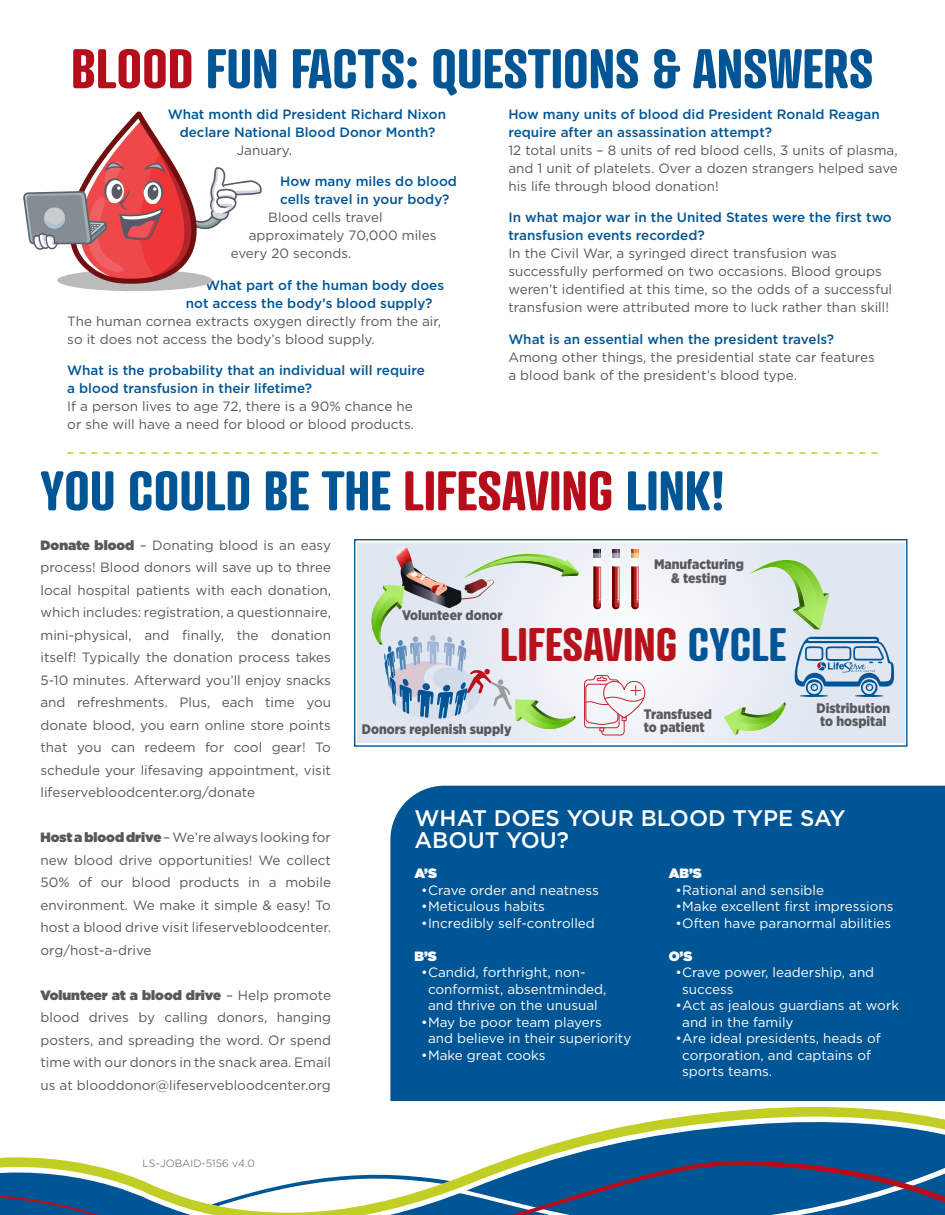
<style>
.page{position:relative;width:945px;height:1215px;background:#fff}
.page>*{position:absolute;margin:0;border:0;box-sizing:border-box;transform-origin:0 0}
.t1{font:700 54px "Atrament";color:#005595}
.t2{font:700 45.6px "Atrament";color:#b5121b}
.t3{font:500 22.5px/22.5px "Gotham";color:#fff}
.t4{font:900 13.8px/13.8px "Gotham Narrow";color:#58595b;text-align:center}
.t5{font:13.5px/22.5px "Gotham";color:#57585a}
.t6{font:500 13.5px/18px "Gotham";color:#005595}
.t7{font:13.5px/16.5px "Gotham";color:#fff}
.t8{font:900 13.5px "Gotham";color:#fff}
.t9{font:300 10.5px "Gotham";color:#57585a}
.s1{color:#b50e1a}
.s2{color:#005595}
.s3{font-weight:900}
.s4{color:#005596}
</style>
<div class="page">
<svg style="left:357px;top:543px;width:547px;height:199px;fill:#e9eef5"></svg>
<svg style="left:795px;top:637px;width:100px;height:60px;background:#9bbad4"></svg>
<svg style="left:750px;top:559px;width:79px;height:71px;background:#c7e1ba"></svg>
<svg style="left:724px;top:702px;width:62px;height:34px;background:#bedda7"></svg>
<svg style="left:359px;top:546px;width:287px;height:197px"></svg>
<div style="left:354px;top:539px;width:553px;height:208px;border:1px solid #005595"></div>
<div style="left:57px;top:270px;width:155px;height:21px;background:#bbb;border-radius:50%"></div>
<svg style="left:23px;top:112px;width:239px;height:172px"></svg>
<svg style="left:68px;top:452px;width:810px;height:2px"></svg>
<div style="left:390px;top:786px;width:555px;height:315px;background:#005595"></div>
<svg style="left:0;top:1107px;width:945px;height:108px"></svg>
<p class="t1" style="left:71px;top:34px;width:804px"><span class="s1">BLOOD</span> FUN FACTS: QUESTIONS &amp; ANSWERS</p>
<p class="t6" style="left:168px;top:105px;width:280px;text-align:center">What month did President Richard Nixon declare National Blood Donor Month?</p>
<p class="t5" style="left:237px;top:138px;width:57px">January<span class="s2">.</span></p>
<p class="t6" style="left:280px;top:172px;width:178px">How many miles do blood cells travel in your body?</p>
<p class="t5" style="left:268px;top:206px;width:116px">Blood cells travel</p>
<p class="t5" style="left:249px;top:224px;width:189px">approximately 70,000 miles</p>
<p class="t5" style="left:231px;top:242px;width:122px">every 20 seconds.</p>
<p class="t6" style="left:186px;top:276px;width:260px;text-indent:20px">What part of the human body does not access the body’s blood supply?</p>
<p class="t5" style="left:67px;top:312px;width:375px;line-height:18px">The human cornea extracts oxygen directly from the air, so it does not access the body’s blood supply.</p>
<p class="t6" style="left:67px;top:361px;width:359px">What is the probability that an individual will require a blood transfusion in their lifetime?</p>
<p class="t5" style="left:67px;top:397px;width:348px;line-height:18px">If a person lives to age 72, there is a 90% chance he or she will have a need for blood or blood products.</p>
<p class="t6" style="left:508px;top:105px;width:373px">How many units of blood did President Ronald Reagan require after an assassination attempt?</p>
<p class="t5" style="left:508px;top:141px;width:391px;line-height:18px;text-align:justify">12 total units – 8 units of red blood cells, 3 units of plasma, and 1 unit of platelets. Over a dozen strangers helped save his life through blood donation!</p>
<p class="t6" style="left:508px;top:208px;width:385px">In what major war in the United States were the first two transfusion events recorded?</p>
<p class="t5" style="left:508px;top:244px;width:385px;line-height:18px">In the Civil War, a syringed direct transfusion was successfully performed on two occasions. Blood groups weren’t identified at this time, so the odds of a successful transfusion were attributed more to luck rather than skill!</p>
<p class="t6" style="left:508px;top:330px;width:327px">What is an essential when the president travels?</p>
<p class="t5" style="left:508px;top:348px;width:368px;line-height:18px">Among other things, the presidential state car features a blood bank of the president’s blood type.</p>
<p class="t1" style="left:40px;top:456px;width:687px">YOU COULD BE THE <span class="s1">LIFESAVING</span> LINK!</p>
<p class="t5" style="left:40px;top:534px;width:292px;text-align:justify"><span class="s3">Donate blood</span> – Donating blood is an easy process! Blood donors will save up to three local hospital patients with each donation, which includes: registration, a questionnaire, mini-physical, and finally, the donation itself! Typically the donation process takes 5-10 minutes. Afterward you’ll enjoy snacks and refreshments. Plus, each time you donate blood, you earn online store points that you can redeem for cool gear! To schedule your lifesaving appointment, visit lifeservebloodcenter.org/donate</p>
<p class="t5" style="left:40px;top:826px;width:292px;text-align:justify"><span class="s3">Host a blood drive</span> – We’re always looking for new blood drive opportunities! We collect 50% of our blood products in a mobile environment. We make it simple &amp; easy! To host a blood drive visit lifeservebloodcenter. org/host-a-drive</p>
<p class="t5" style="left:40px;top:984px;width:292px;text-align:justify"><span class="s3">Volunteer at a blood drive</span> – Help promote blood drives by calling donors, hanging posters, and spreading the word. Or spend time with our donors in the snack area. Email us at blooddonor@lifeservebloodcenter.org</p>
<p class="t9" style="left:142px;top:1157px;width:114px">LS-JOBAID-5156 v4.0</p>
<p class="t4" style="left:402px;top:608px;width:102px">Volunteer donor</p>
<p class="t4" style="left:654px;top:557px;width:91px">Manufacturing &amp; testing</p>
<p class="t2" style="left:500px;top:615px;width:288px">LIFESAVING <span class="s4">CYCLE</span></p>
<p class="t4" style="left:644px;top:707px;width:70px">Transfused</p>
<p class="t4" style="left:362px;top:722px;width:151px">Donors replenish supply</p>
<p class="t4" style="left:644px;top:720px;width:62px">to patient</p>
<p class="t4" style="left:816px;top:701px;width:75px;text-align:left">Distribution to hospital</p>
<p class="t3" style="left:415px;top:806px;width:433px">WHAT DOES YOUR BLOOD TYPE SAY<br>ABOUT YOU?</p>
<p class="t8" style="left:415px;top:864px;width:24px">A’S</p>
<p class="t7" style="left:421px;top:881px;width:179px">•Crave order and neatness</p>
<p class="t7" style="left:421px;top:898px;width:125px">•Meticulous habits</p>
<p class="t7" style="left:421px;top:914px;width:175px">•Incredibly self-controlled</p>
<p class="t8" style="left:415px;top:946px;width:24px">B’S</p>
<p class="t7" style="left:428px;top:964px;width:180px;text-indent:-7px">•Candid, forthright, non&shy;conformist, absentminded, and thrive on the unusual</p>
<p class="t7" style="left:428px;top:1013px;width:205px;text-indent:-7px">•May be poor team players<br>and believe in their superiority</p>
<p class="t7" style="left:421px;top:1046px;width:126px">•Make great cooks</p>
<p class="t8" style="left:669px;top:864px;width:35px">AB’S</p>
<p class="t7" style="left:675px;top:881px;width:150px">•Rational and sensible</p>
<p class="t7" style="left:675px;top:898px;width:220px">•Make excellent first impressions</p>
<p class="t7" style="left:675px;top:914px;width:217px">•Often have paranormal abilities</p>
<p class="t8" style="left:669px;top:946px;width:25px">O’S</p>
<p class="t7" style="left:682px;top:964px;width:194px;text-indent:-7px">•Crave power, leadership, and success</p>
<p class="t7" style="left:682px;top:997px;width:218px;text-indent:-7px">•Act as jealous guardians at work and in the family</p>
<p class="t7" style="left:682px;top:1030px;width:200px;text-indent:-7px">•Are ideal presidents, heads of corporation, and captains of sports teams.</p>
</div>
